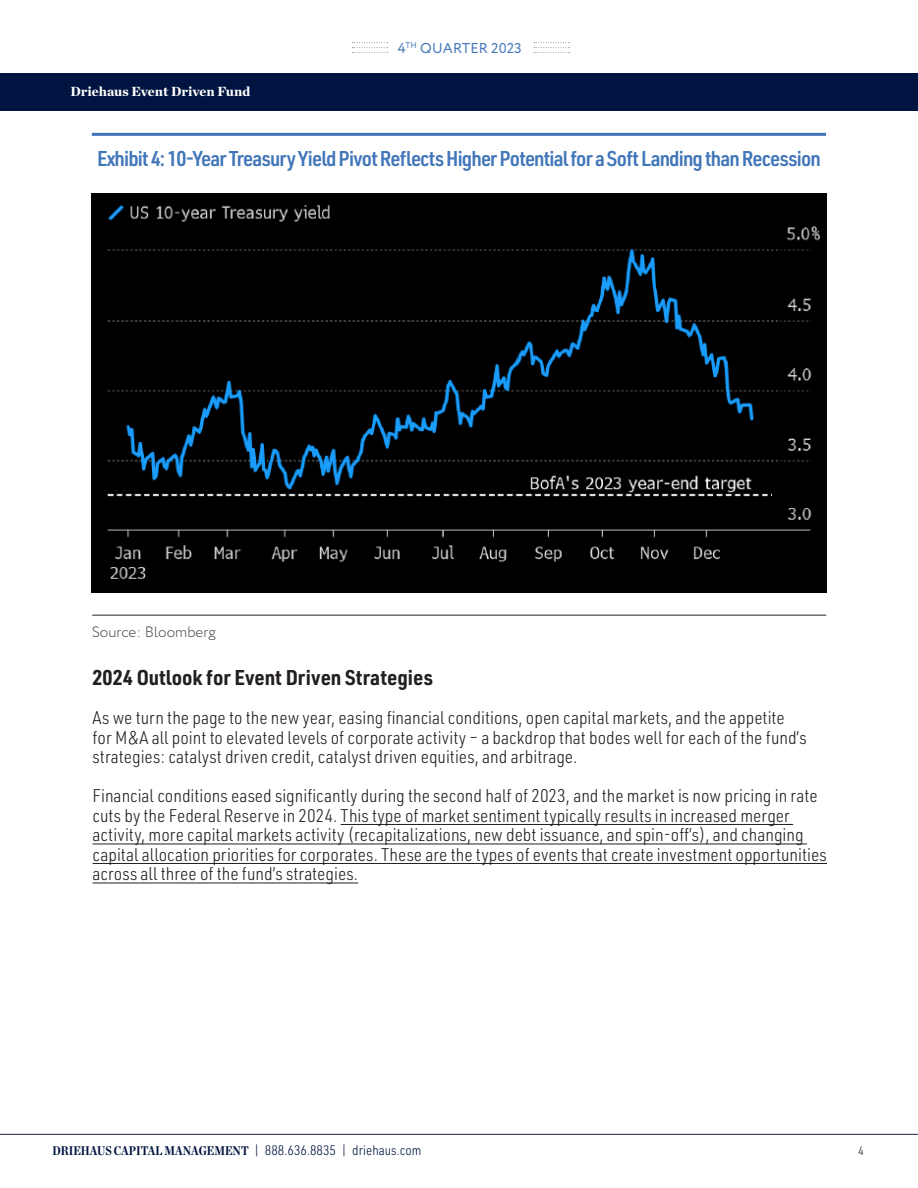
<style>
.page{position:relative;width:918px;height:1188px;background:#fff}
.page>*{position:absolute;margin:0;border:0;box-sizing:border-box;transform-origin:0 0}
.t1{font:600 21px "URWDIN Semi Cond";letter-spacing:-.04em;color:#4176b9}
.t2{font:700 21px "URWDIN Semi Cond";color:#231f20}
.t3{font:300 18px/19.5px "URWDIN Semi Cond";color:#231f20}
.t4{font:300 15px "Circe";color:#4b4c4d}
.t5{font:14.25px "Circe";letter-spacing:.01em;color:#4176b9}
.t6{font:300 13.5px "URWDIN Semi Cond";color:#001340}
.t7{font:900 13.5px "Chronicle Deck";color:#fff}
.t8{font:300 12px "URWDIN Semi Cond";color:#231f20}
.s1{font-family:"Chronicle Deck Cond";font-weight:700;font-size:12.75px}
</style>
<div class="page">
<svg style="left:352px;top:42px;width:36px;height:11px"></svg>
<svg style="left:534px;top:42px;width:36px;height:11px"></svg>
<div style="left:0;top:73px;width:918px;height:38px;background:#001441"></div>
<hr style="left:341px;top:824px;width:452px;height:1px;background:#231f20">
<hr style="left:93px;top:844px;width:714px;height:1px;background:#231f20">
<hr style="left:93px;top:863px;width:734px;height:1px;background:#231f20">
<hr style="left:93px;top:883px;width:265px;height:1px;background:#231f20">
<hr style="left:0;top:1134px;width:918px;height:1px;background:#1f2043">
<hr style="left:92px;top:133px;width:734px;height:3px;background:#4176b9">
<hr style="left:92px;top:615px;width:734px;height:1px;background:#231f20">
<img style="left:92px;top:194px;width:735px;height:399px">
<p class="t7" style="left:71px;top:80px;width:181px">Driehaus Event Driven Fund</p>
<p class="t5" style="left:398px;top:39px;width:126px">4<sup>TH</sup> QUARTER 2023</p>
<p class="t1" style="left:97px;top:145px;width:725px">Exhibit 4: 10-Year Treasury Yield Pivot Reflects Higher Potential for a Soft Landing than Recession</p>
<p class="t4" style="left:92px;top:622px;width:125px">Source: Bloomberg</p>
<p class="t2" style="left:93px;top:663px;width:342px">2024 Outlook for Event Driven Strategies</p>
<p class="t3" style="left:93px;top:708px;width:716px">As we turn the page to the new year, easing financial conditions, open capital markets, and the appetite for M&amp;A all point to elevated levels of corporate activity – a backdrop that bodes well for each of the fund’s strategies: catalyst driven credit, catalyst driven equities, and arbitrage.</p>
<p class="t3" style="left:93px;top:786px;width:736px">Financial conditions eased significantly during the second half of 2023, and the market is now pricing in rate cuts by the Federal Reserve in 2024. This type of market sentiment typically results in increased merger activity, more capital markets activity (recapitalizations, new debt issuance, and spin-off’s), and changing capital allocation priorities for corporates. These are the types of events that create investment opportunities across all three of the fund’s strategies.</p>
<p class="t6" style="left:52px;top:1142px;width:371px"><span class="s1">DRIEHAUS CAPITAL MANAGEMENT</span> | 888.636.8835 | driehaus.com</p>
<p class="t8" style="left:858px;top:1143px;width:7px">4</p>
</div>
